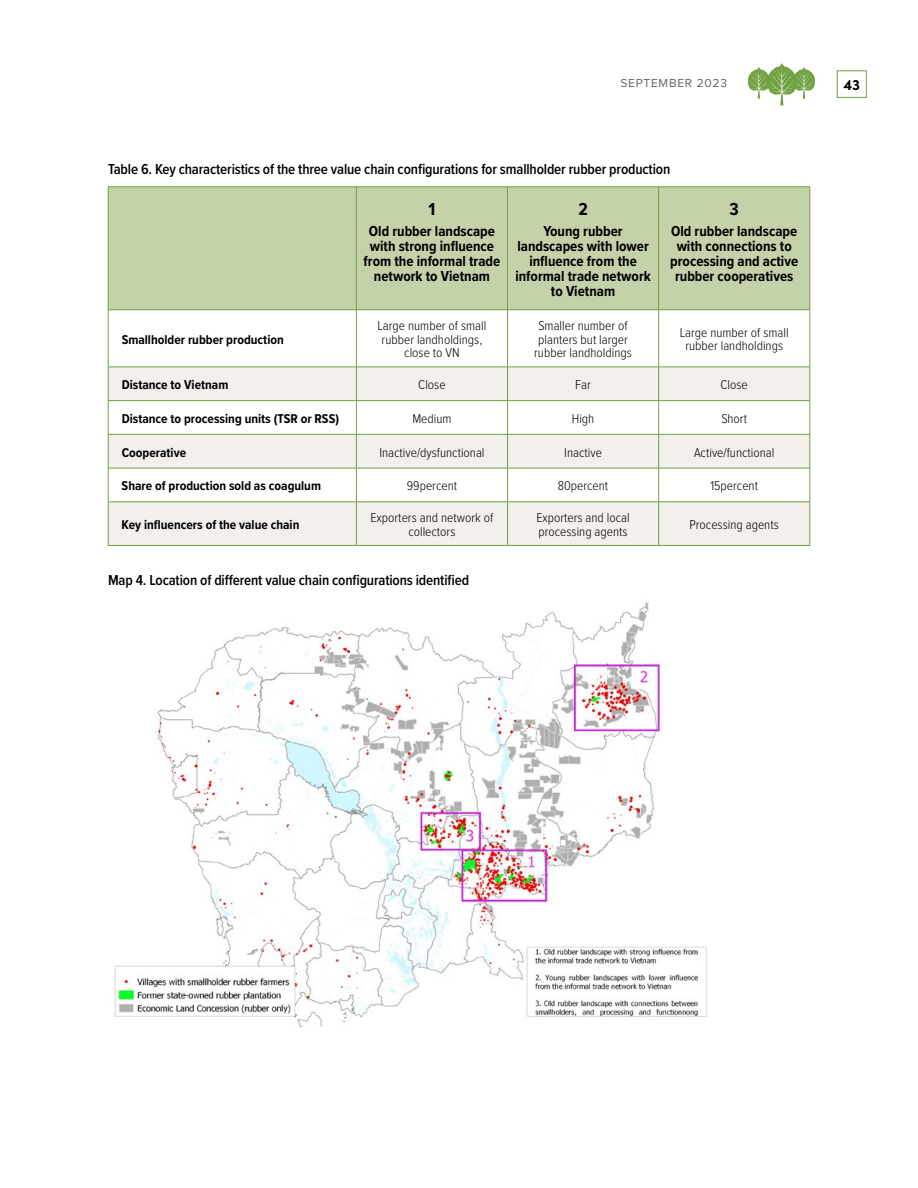
<style>
.page{position:relative;width:918px;height:1188px;background:#fff}
.page>*{position:absolute;margin:0;border:0;box-sizing:border-box;transform-origin:0 0}
.t1{font:700 18px "Proxima Nova Cond";color:#000}
.t2{font:700 15px/15px "Proxima Nova Cond";color:#000;text-align:center}
.t3{font:600 15px "Proxima Nova Cond";letter-spacing:-.01em;color:#000}
.t4{font:700 15px "Sofia Pro";color:#000}
.t5{font:300 13.2px/13.5px "Proxima Nova Cond";color:#000;text-align:center}
.t6{font:700 13.2px "Proxima Nova Cond";color:#000}
.t7{font:12px "Proxima Nova";letter-spacing:.06em;color:#636466}
</style>
<div class="page">
<div style="left:837px;top:71px;width:29px;height:27px;border:1px solid #70a141"></div>
<svg style="left:748px;top:63px;width:67px;height:42px"></svg>
<div style="left:109px;top:188px;width:701px;height:122px;background:#c4d2aa"></div>
<svg style="left:109px;top:368px;width:701px;height:177px;fill:#f2efed"></svg>
<hr style="left:108px;top:187px;width:1px;height:123px;background:#70a141">
<hr style="left:108px;top:310px;width:248px;height:1px;background:#70a141">
<hr style="left:356px;top:310px;width:152px;height:1px;background:#70a141">
<hr style="left:658px;top:187px;width:1px;height:123px;background:#70a141">
<hr style="left:810px;top:187px;width:1px;height:123px;background:#70a141">
<hr style="left:508px;top:310px;width:151px;height:1px;background:#70a141">
<hr style="left:659px;top:310px;width:151px;height:1px;background:#70a141">
<hr style="left:108px;top:310px;width:1px;height:57px;background:#70a141">
<hr style="left:108px;top:367px;width:1px;height:33px;background:#70a141">
<hr style="left:108px;top:401px;width:1px;height:33px;background:#70a141">
<hr style="left:108px;top:435px;width:1px;height:33px;background:#70a141">
<hr style="left:108px;top:468px;width:1px;height:34px;background:#70a141">
<hr style="left:108px;top:502px;width:1px;height:43px;background:#70a141">
<hr style="left:108px;top:187px;width:248px;height:1px;background:#70a141">
<hr style="left:356px;top:187px;width:152px;height:1px;background:#70a141">
<hr style="left:508px;top:187px;width:151px;height:1px;background:#70a141">
<hr style="left:659px;top:187px;width:151px;height:1px;background:#70a141">
<hr style="left:356px;top:310px;width:1px;height:57px;background:#70a141">
<hr style="left:507px;top:310px;width:1px;height:57px;background:#70a141">
<hr style="left:658px;top:310px;width:1px;height:57px;background:#70a141">
<hr style="left:810px;top:310px;width:1px;height:57px;background:#70a141">
<hr style="left:356px;top:367px;width:1px;height:33px;background:#70a141">
<hr style="left:507px;top:367px;width:1px;height:33px;background:#70a141">
<hr style="left:658px;top:367px;width:1px;height:33px;background:#70a141">
<hr style="left:810px;top:367px;width:1px;height:33px;background:#70a141">
<hr style="left:356px;top:401px;width:1px;height:33px;background:#70a141">
<hr style="left:507px;top:401px;width:1px;height:33px;background:#70a141">
<hr style="left:658px;top:401px;width:1px;height:33px;background:#70a141">
<hr style="left:810px;top:401px;width:1px;height:33px;background:#70a141">
<hr style="left:356px;top:435px;width:1px;height:33px;background:#70a141">
<hr style="left:507px;top:435px;width:1px;height:33px;background:#70a141">
<hr style="left:658px;top:435px;width:1px;height:33px;background:#70a141">
<hr style="left:810px;top:435px;width:1px;height:33px;background:#70a141">
<hr style="left:356px;top:468px;width:1px;height:34px;background:#70a141">
<hr style="left:507px;top:468px;width:1px;height:34px;background:#70a141">
<hr style="left:658px;top:468px;width:1px;height:34px;background:#70a141">
<hr style="left:810px;top:468px;width:1px;height:34px;background:#70a141">
<hr style="left:356px;top:502px;width:1px;height:43px;background:#70a141">
<hr style="left:507px;top:502px;width:1px;height:43px;background:#70a141">
<hr style="left:658px;top:502px;width:1px;height:43px;background:#70a141">
<hr style="left:810px;top:502px;width:1px;height:43px;background:#70a141">
<hr style="left:108px;top:367px;width:248px;height:1px;background:#70a141">
<hr style="left:356px;top:367px;width:152px;height:1px;background:#70a141">
<hr style="left:508px;top:367px;width:151px;height:1px;background:#70a141">
<hr style="left:659px;top:367px;width:151px;height:1px;background:#70a141">
<hr style="left:108px;top:400px;width:248px;height:1px;background:#70a141">
<hr style="left:356px;top:400px;width:152px;height:1px;background:#70a141">
<hr style="left:508px;top:400px;width:151px;height:1px;background:#70a141">
<hr style="left:659px;top:400px;width:151px;height:1px;background:#70a141">
<hr style="left:108px;top:434px;width:248px;height:1px;background:#70a141">
<hr style="left:356px;top:434px;width:152px;height:1px;background:#70a141">
<hr style="left:508px;top:434px;width:151px;height:1px;background:#70a141">
<hr style="left:659px;top:434px;width:151px;height:1px;background:#70a141">
<hr style="left:108px;top:468px;width:248px;height:1px;background:#70a141">
<hr style="left:356px;top:468px;width:152px;height:1px;background:#70a141">
<hr style="left:508px;top:468px;width:151px;height:1px;background:#70a141">
<hr style="left:659px;top:468px;width:151px;height:1px;background:#70a141">
<hr style="left:108px;top:502px;width:248px;height:1px;background:#70a141">
<hr style="left:356px;top:502px;width:152px;height:1px;background:#70a141">
<hr style="left:508px;top:502px;width:151px;height:1px;background:#70a141">
<hr style="left:659px;top:502px;width:151px;height:1px;background:#70a141">
<hr style="left:108px;top:545px;width:248px;height:1px;background:#70a141">
<hr style="left:356px;top:545px;width:152px;height:1px;background:#70a141">
<hr style="left:508px;top:545px;width:151px;height:1px;background:#70a141">
<hr style="left:659px;top:545px;width:151px;height:1px;background:#70a141">
<hr style="left:356px;top:187px;width:1px;height:123px;background:#70a141">
<hr style="left:507px;top:187px;width:1px;height:123px;background:#70a141">
<img style="left:114px;top:602px;width:593px;height:425px">
<p class="t7" style="left:620px;top:74px;width:108px">SEPTEMBER 2023</p>
<p class="t4" style="left:843px;top:73px;width:18px">43</p>
<p class="t3" style="left:108px;top:158px;width:564px">Table 6. Key characteristics of the three value chain configurations for smallholder rubber production</p>
<h1 class="t1" style="left:429px;top:195px;width:8px">1</h1>
<p class="t2" style="left:364px;top:223px;width:138px">Old rubber landscape with strong influence from the informal trade network to Vietnam</p>
<h1 class="t1" style="left:578px;top:195px;width:11px">2</h1>
<p class="t2" style="left:515px;top:223px;width:137px">Young rubber landscapes with lower influence from the informal trade network to Vietnam</p>
<h1 class="t1" style="left:730px;top:195px;width:11px">3</h1>
<p class="t2" style="left:670px;top:223px;width:129px">Old rubber landscape with connections to processing and active rubber cooperatives</p>
<p class="t6" style="left:122px;top:330px;width:164px">Smallholder rubber production</p>
<p class="t5" style="left:378px;top:318px;width:110px">Large number of small rubber landholdings, close to VN</p>
<p class="t5" style="left:534px;top:318px;width:99px">Smaller number of planters but larger rubber landholdings</p>
<p class="t5" style="left:680px;top:325px;width:110px">Large number of small rubber landholdings</p>
<p class="t6" style="left:122px;top:375px;width:108px">Distance to Vietnam</p>
<p class="t5" style="left:418px;top:377px;width:29px">Close</p>
<p class="t5" style="left:575px;top:377px;width:17px">Far</p>
<p class="t5" style="left:721px;top:377px;width:29px">Close</p>
<p class="t6" style="left:122px;top:409px;width:219px">Distance to processing units (TSR or RSS)</p>
<p class="t5" style="left:412px;top:411px;width:41px">Medium</p>
<p class="t5" style="left:572px;top:411px;width:24px">High</p>
<p class="t5" style="left:721px;top:411px;width:27px">Short</p>
<p class="t6" style="left:122px;top:442px;width:66px">Cooperative</p>
<p class="t5" style="left:379px;top:445px;width:107px">Inactive/dysfunctional</p>
<p class="t5" style="left:564px;top:445px;width:39px">Inactive</p>
<p class="t5" style="left:694px;top:445px;width:82px">Active/functional</p>
<p class="t6" style="left:122px;top:476px;width:201px">Share of production sold as coagulum</p>
<p class="t5" style="left:407px;top:478px;width:52px">99percent</p>
<p class="t5" style="left:558px;top:478px;width:52px">80percent</p>
<p class="t5" style="left:710px;top:478px;width:49px">15percent</p>
<p class="t6" style="left:122px;top:515px;width:179px">Key influencers of the value chain</p>
<p class="t5" style="left:371px;top:510px;width:124px">Exporters and network of collectors</p>
<p class="t5" style="left:536px;top:510px;width:95px;text-align:left">Exporters and local processing agents</p>
<p class="t5" style="left:690px;top:517px;width:91px">Processing agents</p>
<p class="t3" style="left:108px;top:569px;width:363px">Map 4. Location of different value chain configurations identified</p>
</div>
